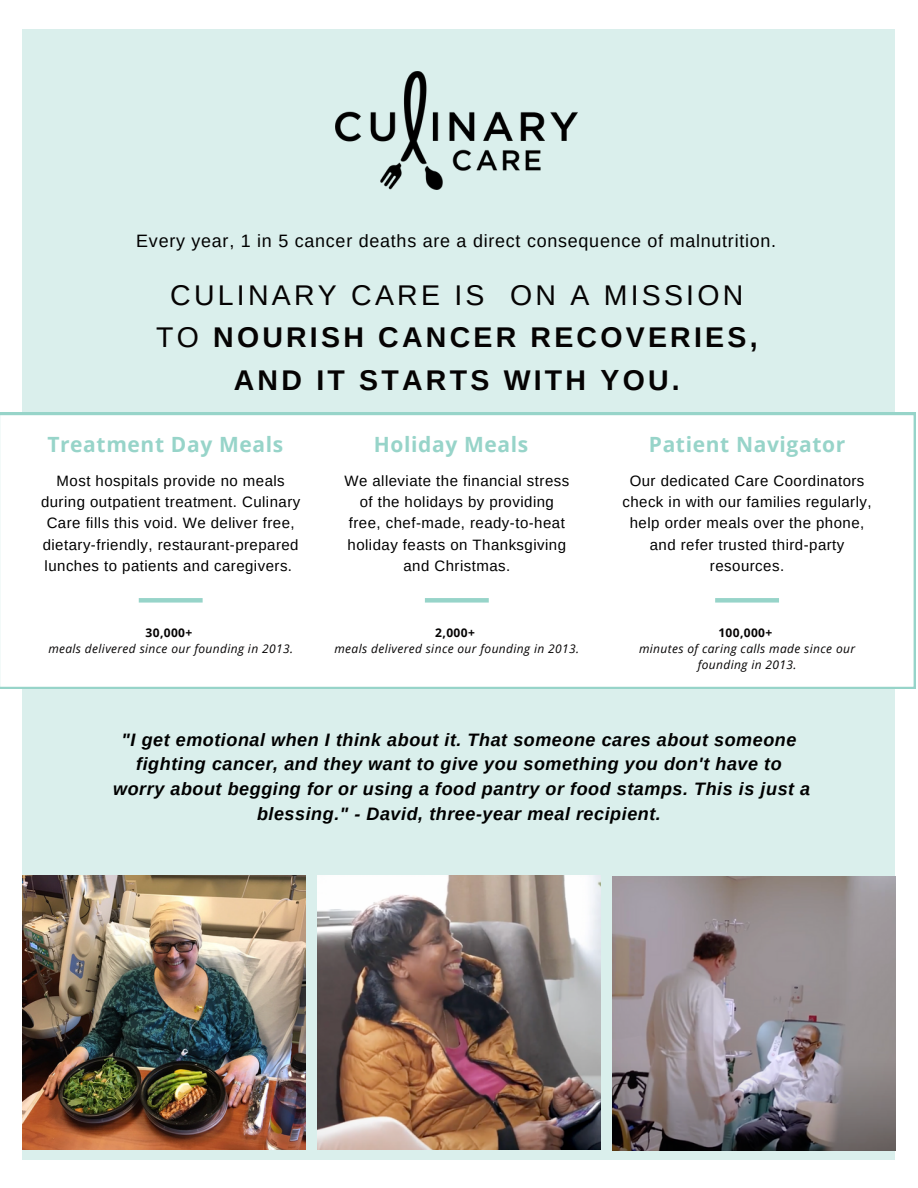
<style>
.page{position:relative;width:918px;height:1188px;background:#fff}
.page>*{position:absolute;margin:0;border:0;box-sizing:border-box;transform-origin:0 0}
.t1{font:700 28.5px/42.8px "Arimo";letter-spacing:.115em;color:#050303;text-align:center}
.t2{font:700 21px "Open Sans";letter-spacing:.03em;color:#97d4c9}
.t3{font:italic 700 18px/24.8px "Arimo";letter-spacing:.03em;color:#000;text-align:center}
.t4{font:17.85px "Arimo";letter-spacing:.04em;color:#000}
.t5{font:15px/21.3px "Arimo";letter-spacing:.03em;color:#000101;text-align:center}
.t6{font:italic 12px/16px "Open Sans";letter-spacing:.03em;color:#050303;text-align:center}
.t7{font:700 12px "Open Sans";letter-spacing:.03em;color:#050303}
.s1{font-weight:400}
</style>
<div class="page">
<div style="left:23px;top:29px;width:872px;height:1130px;background:#daefec"></div>
<img style="left:336px;top:72px;width:242px;height:118px">
<div style="left:0;top:413px;width:916px;height:276px;background:#fff"></div>
<div style="left:139px;top:598px;width:64px;height:5px;background:#97d4c9"></div>
<div style="left:425px;top:598px;width:64px;height:5px;background:#97d4c9"></div>
<div style="left:715px;top:598px;width:64px;height:5px;background:#97d4c9"></div>
<img style="left:23px;top:876px;width:283px;height:274px">
<img style="left:318px;top:876px;width:283px;height:273px">
<img style="left:612px;top:876px;width:283px;height:274px">
<p class="t4" style="left:136px;top:231px;width:641px">Every year, 1 in 5 cancer deaths are a direct consequence of malnutrition.</p>
<p class="t1" style="left:156px;top:273px;width:603px"><span class="s1">CULINARY CARE IS ON A MISSION<br>TO</span> NOURISH CANCER RECOVERIES,<br>AND IT STARTS WITH YOU.</p>
<p class="t2" style="left:47px;top:429px;width:237px">Treatment Day Meals</p>
<p class="t2" style="left:374px;top:429px;width:156px">Holiday Meals</p>
<p class="t2" style="left:649px;top:429px;width:198px">Patient Navigator</p>
<p class="t5" style="left:41px;top:470px;width:261px">Most hospitals provide no meals during outpatient treatment. Culinary Care fills this void. We deliver free, dietary-friendly, restaurant-prepared lunches to patients and caregivers.</p>
<p class="t5" style="left:344px;top:470px;width:226px">We alleviate the financial stress of the holidays by providing free, chef-made, ready-to-heat holiday feasts on Thanksgiving and Christmas.</p>
<p class="t5" style="left:622px;top:470px;width:251px">Our dedicated Care Coordinators check in with our families regularly, help order meals over the phone, and refer trusted third-party resources.</p>
<p class="t7" style="left:146px;top:624px;width:48px">30,000+</p>
<p class="t6" style="left:48px;top:640px;width:246px">meals delivered since our founding in 2013.</p>
<p class="t7" style="left:435px;top:624px;width:41px">2,000+</p>
<p class="t6" style="left:334px;top:640px;width:246px">meals delivered since our founding in 2013.</p>
<p class="t7" style="left:718px;top:624px;width:55px">100,000+</p>
<p class="t6" style="left:639px;top:640px;width:218px">minutes of caring calls made since our founding in 2013.</p>
<p class="t3" style="left:122px;top:727px;width:676px">"I get emotional when I think about it. That someone cares about someone fighting cancer, and they want to give you something you don't have to</p>
<p class="t3" style="left:113px;top:777px;width:699px">worry about begging for or using a food pantry or food stamps. This is just a blessing." - David, three-year meal recipient.</p>
</div>
